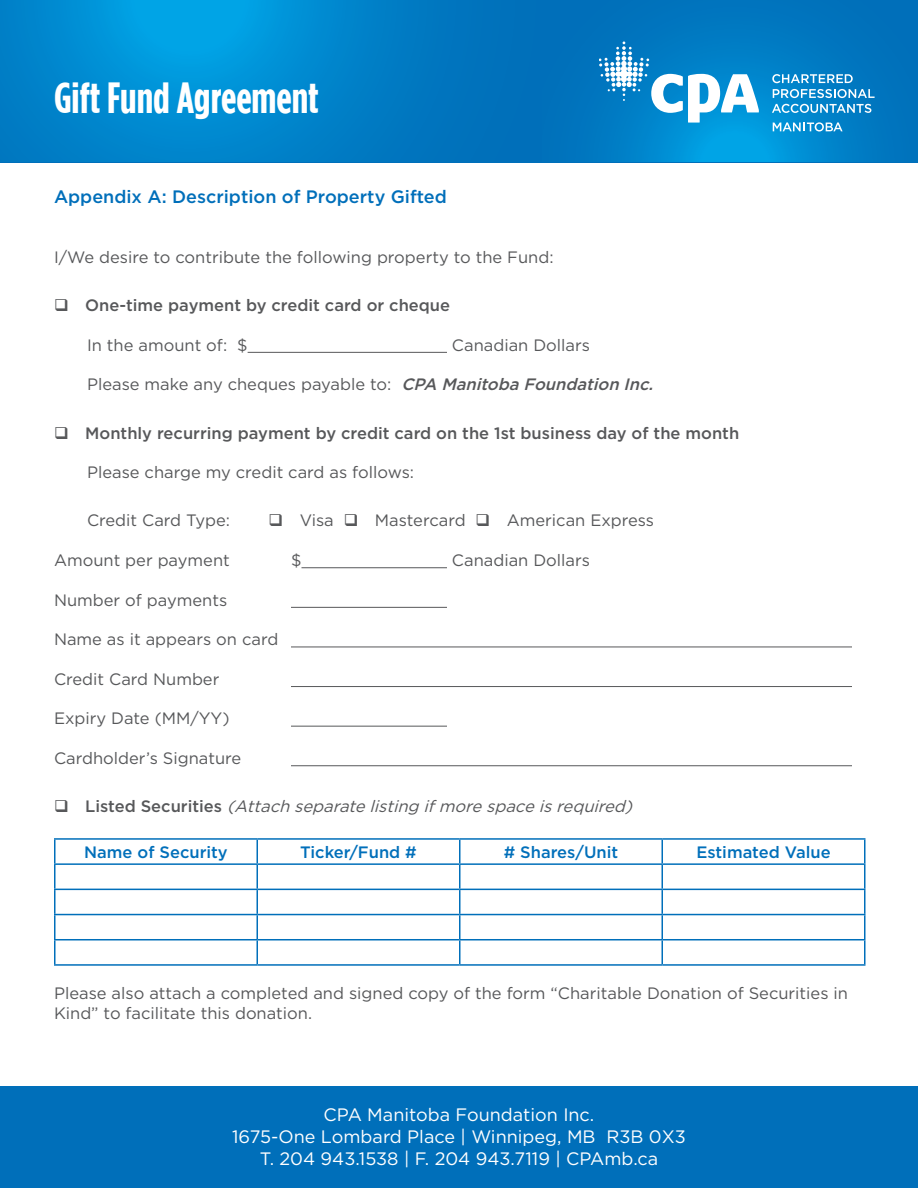
<style>
.page{position:relative;width:918px;height:1188px;background:#fff}
.page>*{position:absolute;margin:0;border:0;box-sizing:border-box;transform-origin:0 0}
.t1{font:700 43.5px "Gotham Condensed";color:#fff}
.t2{font:18px "Gotham";color:#fff}
.t3{font:500 18px "Gotham";color:#006fba}
.t4{font:16.5px/19.8px "Gotham";color:#57585a}
.t5{font:500 16.5px "Gotham";color:#57585a}
.t6{font:italic 16.5px "Gotham";color:#57585a}
.t7{font:500 16.5px "Gotham";color:#006fba}
.s1{font-weight:500;font-style:italic}
.s2{font-weight:500;font-style:normal}
</style>
<div class="page">
<div style="left:0;top:1087px;width:918px;height:101px;background:#006fba"></div>
<svg style="left:0;top:0;width:542px;height:162px;background:#0084cb"></svg>
<svg style="left:542px;top:0;width:376px;height:162px;background:#007ac3"></svg>
<svg style="left:772px;top:74px;width:81px;height:9px"></svg>
<svg style="left:773px;top:89px;width:102px;height:9px"></svg>
<svg style="left:772px;top:104px;width:99px;height:9px"></svg>
<svg style="left:599px;top:41px;width:160px;height:82px"></svg>
<svg style="left:773px;top:122px;width:70px;height:10px"></svg>
<hr style="left:248px;top:352px;width:199px;height:1px;background:#57585a">
<hr style="left:301px;top:567px;width:146px;height:1px;background:#57585a">
<hr style="left:291px;top:607px;width:156px;height:1px;background:#57585a">
<hr style="left:291px;top:647px;width:561px;height:1px;background:#57585a">
<hr style="left:291px;top:686px;width:561px;height:1px;background:#57585a">
<hr style="left:291px;top:726px;width:156px;height:1px;background:#57585a">
<hr style="left:291px;top:765px;width:561px;height:1px;background:#57585a">
<hr style="left:54px;top:838px;width:203px;height:2px;background:#006fba">
<hr style="left:54px;top:840px;width:2px;height:23px;background:#006fba">
<hr style="left:257px;top:838px;width:203px;height:2px;background:#006fba">
<hr style="left:256px;top:840px;width:2px;height:23px;background:#006fba">
<hr style="left:460px;top:838px;width:202px;height:2px;background:#006fba">
<hr style="left:662px;top:838px;width:204px;height:2px;background:#006fba">
<hr style="left:864px;top:840px;width:2px;height:23px;background:#006fba">
<hr style="left:54px;top:863px;width:203px;height:2px;background:#006fba">
<hr style="left:54px;top:865px;width:2px;height:24px;background:#006fba">
<hr style="left:257px;top:863px;width:203px;height:2px;background:#006fba">
<hr style="left:256px;top:865px;width:2px;height:24px;background:#006fba">
<hr style="left:460px;top:863px;width:202px;height:2px;background:#006fba">
<hr style="left:662px;top:863px;width:204px;height:2px;background:#006fba">
<hr style="left:864px;top:865px;width:2px;height:24px;background:#006fba">
<hr style="left:54px;top:889px;width:203px;height:1px;background:#006fba">
<hr style="left:54px;top:890px;width:2px;height:24px;background:#006fba">
<hr style="left:257px;top:889px;width:203px;height:1px;background:#006fba">
<hr style="left:256px;top:890px;width:2px;height:24px;background:#006fba">
<hr style="left:460px;top:889px;width:202px;height:1px;background:#006fba">
<hr style="left:662px;top:889px;width:204px;height:1px;background:#006fba">
<hr style="left:864px;top:890px;width:2px;height:24px;background:#006fba">
<hr style="left:54px;top:914px;width:203px;height:1px;background:#006fba">
<hr style="left:54px;top:915px;width:2px;height:24px;background:#006fba">
<hr style="left:257px;top:914px;width:203px;height:1px;background:#006fba">
<hr style="left:256px;top:915px;width:2px;height:24px;background:#006fba">
<hr style="left:460px;top:914px;width:202px;height:1px;background:#006fba">
<hr style="left:662px;top:914px;width:204px;height:1px;background:#006fba">
<hr style="left:864px;top:915px;width:2px;height:24px;background:#006fba">
<hr style="left:54px;top:939px;width:203px;height:1px;background:#006fba">
<hr style="left:54px;top:940px;width:2px;height:24px;background:#006fba">
<hr style="left:257px;top:939px;width:203px;height:1px;background:#006fba">
<hr style="left:256px;top:940px;width:2px;height:24px;background:#006fba">
<hr style="left:460px;top:939px;width:202px;height:1px;background:#006fba">
<svg style="left:459px;top:840px;width:1px;height:124px"></svg>
<hr style="left:662px;top:939px;width:204px;height:1px;background:#006fba">
<svg style="left:662px;top:840px;width:1px;height:124px"></svg>
<hr style="left:864px;top:940px;width:2px;height:24px;background:#006fba">
<hr style="left:54px;top:964px;width:203px;height:2px;background:#006fba">
<hr style="left:257px;top:964px;width:203px;height:2px;background:#006fba">
<hr style="left:460px;top:964px;width:202px;height:2px;background:#006fba">
<hr style="left:662px;top:964px;width:204px;height:2px;background:#006fba">
<p class="t1" style="left:54px;top:74px;width:266px">Gift Fund Agreement</p>
<p class="t3" style="left:54px;top:185px;width:394px">Appendix A: Description of Property Gifted</p>
<p class="t4" style="left:54px;top:247px;width:501px">I/We desire to contribute the following property to the Fund:</p>
<p class="t5" style="left:54px;top:294px;width:398px">❑ One-time payment by credit card or cheque</p>
<p class="t4" style="left:87px;top:335px;width:162px">In the amount of: $</p>
<p class="t4" style="left:452px;top:335px;width:140px">Canadian Dollars</p>
<p class="t4" style="left:87px;top:374px;width:573px">Please make any cheques payable to: <span class="s1">CPA ManitobaFoundation Inc.</span></p>
<p class="t5" style="left:54px;top:422px;width:687px">❑ Monthly recurring payment by credit card on the 1st business day of the month</p>
<p class="t4" style="left:87px;top:462px;width:329px">Please charge my credit card as follows:</p>
<p class="t4" style="left:87px;top:510px;width:145px">Credit Card Type:</p>
<p class="t4" style="left:268px;top:510px;width:387px">❑ Visa ❑ Mastercard ❑ American Express</p>
<p class="t4" style="left:54px;top:550px;width:177px">Amount per payment</p>
<p class="t4" style="left:291px;top:550px;width:12px">$</p>
<p class="t4" style="left:452px;top:550px;width:140px">Canadian Dollars</p>
<p class="t4" style="left:54px;top:590px;width:175px">Number of payments</p>
<p class="t4" style="left:54px;top:629px;width:226px">Name as it appears on card</p>
<p class="t4" style="left:54px;top:669px;width:167px">Credit Card Number</p>
<p class="t4" style="left:54px;top:708px;width:177px">Expiry Date (MM/YY)</p>
<p class="t4" style="left:54px;top:748px;width:189px">Cardholder’s Signature</p>
<p class="t6" style="left:54px;top:796px;width:585px">❑ <span class="s2">L i s t e d S e c u r i t i e s</span> (Attachseparatelisting ifmorespaceisrequired)</p>
<p class="t7" style="left:84px;top:842px;width:145px">Name of Security</p>
<p class="t7" style="left:300px;top:842px;width:118px">Ticker/Fund #</p>
<p class="t7" style="left:504px;top:842px;width:116px"># Shares/Unit</p>
<p class="t7" style="left:696px;top:842px;width:136px">Estimated Value</p>
<p class="t4" style="left:54px;top:983px;width:796px">Please also attach a completed and signed copy of the form “Charitable Donation of Securities in<br>Kind” to facilitate this donation.</p>
<p class="t2" style="left:324px;top:1104px;width:272px">CPA Manitoba Foundation Inc.</p>
<p class="t2" style="left:232px;top:1125px;width:455px">1675-One Lombard Place | Winnipeg, MB R3B 0X3</p>
<p class="t2" style="left:260px;top:1147px;width:400px">T. 204 943.1538 | F. 204 943.7119 | CPAmb.ca</p>
</div>
